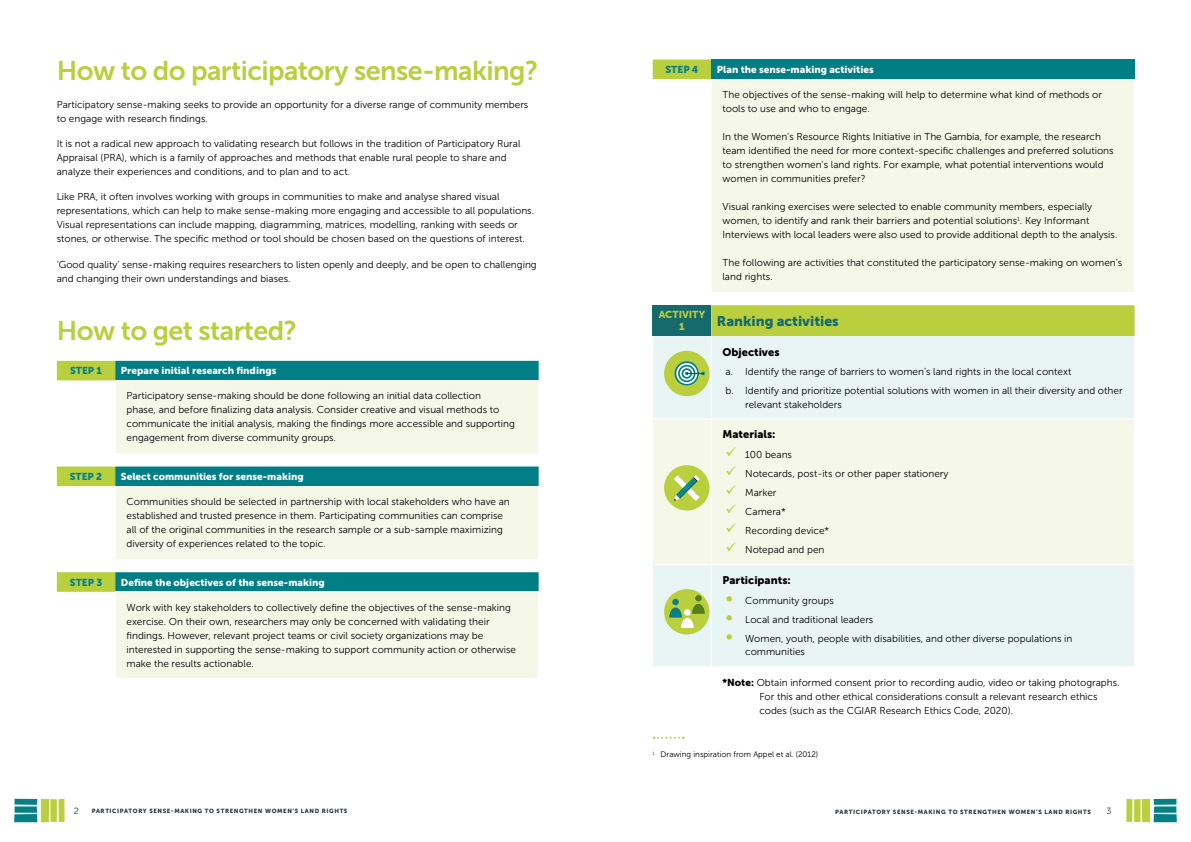
<style>
.page{position:relative;width:1191px;height:842px;background:#fff}
.page>*{position:absolute;margin:0;border:0;box-sizing:border-box;transform-origin:0 0}
.t1{font:27px "Museo Sans 700";letter-spacing:-.02em;color:#b9cf3e}
.t2{font:14px "Museo Sans 900";color:#166a6c}
.t3{font:11px "Museo Sans 900";color:#000}
.t4{font:10px/14px "Museo Sans 300";color:#000}
.t5{font:10px "Museo Sans 900";color:#fff}
.t6{font:10px "Museo Sans 900";color:#067f87}
.t7{font:10px/12px "Museo Sans 900";color:#b9cf3e;text-align:center}
.t8{font:9px "Museo Sans 300";color:#2b3642}
.t9{font:8px "Museo Sans 300";color:#000}
.t10{font:6px "Museo Sans 900";letter-spacing:.1em;color:#2b3642}
.s1{font-family:"Museo Sans 900"}
</style>
<div class="page">
<svg style="left:115px;top:361px;width:423px;height:231px;fill:#007e86"></svg>
<div style="left:115px;top:380px;width:423px;height:73px;background:#f5f8e8"></div>
<div style="left:115px;top:486px;width:423px;height:72px;background:#f5f8e8"></div>
<div style="left:115px;top:592px;width:423px;height:86px;background:#f5f8e8"></div>
<svg style="left:57px;top:361px;width:58px;height:231px"></svg>
<hr style="left:57px;top:380px;width:1px;height:73px;background:#fff">
<hr style="left:57px;top:486px;width:1px;height:72px;background:#fff">
<hr style="left:115px;top:380px;width:1px;height:73px;background:#fff">
<hr style="left:115px;top:486px;width:1px;height:72px;background:#fff">
<hr style="left:115px;top:592px;width:1px;height:86px;background:#fff">
<svg style="left:653px;top:60px;width:481px;height:276px"></svg>
<div style="left:711px;top:60px;width:423px;height:19px;background:#007e86"></div>
<div style="left:711px;top:79px;width:423px;height:212px;background:#f5f8e8"></div>
<div style="left:653px;top:305px;width:58px;height:31px;background:#166a6c"></div>
<div style="left:653px;top:336px;width:481px;height:330px;background:#e9f5f4"></div>
<div style="left:653px;top:419px;width:58px;height:146px;background:#f5f8e8"></div>
<div style="left:711px;top:419px;width:423px;height:146px;background:#f5f8e8"></div>
<hr style="left:711px;top:336px;width:1px;height:83px;background:#fff">
<hr style="left:711px;top:565px;width:1px;height:102px;background:#fff">
<hr style="left:711px;top:79px;width:1px;height:212px;background:#fff">
<hr style="left:711px;top:419px;width:1px;height:146px;background:#fff">
<hr style="left:652px;top:419px;width:59px;height:1px;background:#fff">
<hr style="left:652px;top:565px;width:59px;height:1px;background:#fff">
<hr style="left:711px;top:419px;width:423px;height:1px;background:#fff">
<hr style="left:711px;top:565px;width:423px;height:1px;background:#fff">
<div style="left:664px;top:351px;width:45px;height:45px;background:#b9cf3e;border-radius:50%"></div>
<svg style="left:674px;top:361px;width:25px;height:25px"></svg>
<svg style="left:676px;top:363px;width:33px;height:33px"></svg>
<div style="left:664px;top:465px;width:45px;height:45px;background:#b9cf3e;border-radius:50%"></div>
<svg style="left:674px;top:475px;width:25px;height:26px"></svg>
<div style="left:664px;top:589px;width:45px;height:45px;background:#b9cf3e;border-radius:50%"></div>
<svg style="left:653px;top:737px;width:31px;height:2px"></svg>
<svg style="left:669px;top:595px;width:36px;height:33px"></svg>
<div style="left:684px;top:609px;width:6px;height:7px;background:#fff;border-radius:50%"></div>
<svg style="left:14px;top:799px;width:51px;height:23px"></svg>
<svg style="left:1126px;top:799px;width:50px;height:23px"></svg>
<svg style="left:726px;top:596px;width:6px;height:5px"></svg>
<svg style="left:726px;top:615px;width:6px;height:5px"></svg>
<svg style="left:726px;top:634px;width:6px;height:6px"></svg>
<h1 class="t1" style="left:57px;top:55px;width:483px">How to do participatory sense-making?</h1>
<p class="t4" style="left:57px;top:97px;width:473px">Participatory sense-making seeks to provide an opportunity for a diverse range of community members to engage with research findings.</p>
<p class="t4" style="left:57px;top:137px;width:465px">It is not a radical new approach to validating research but follows in the tradition of Participatory Rural<br>Appraisal (PRA), which is a family of approaches and methods that enable rural people to share and analyze their experiences and conditions, and to plan and to act.</p>
<p class="t4" style="left:57px;top:190px;width:479px">Like PRA, it often involves working with groups in communities to make and analyse shared visual representations, which can help to make sense-making more engaging and accessible to all populations.<br>Visual representations can include mapping, diagramming, matrices, modelling, ranking with seeds or stones, or otherwise. The specific method or tool should be chosen based on the questions of interest.</p>
<p class="t4" style="left:57px;top:257px;width:481px">‘Good quality’ sense-making requires researchers to listen openly and deeply, and be open to challenging and changing their own understandings and biases.</p>
<h1 class="t1" style="left:57px;top:315px;width:242px">How to get started?</h1>
<p class="t6" style="left:70px;top:365px;width:34px">STEP 1</p>
<p class="t5" style="left:121px;top:365px;width:157px">Prepare initial research findings</p>
<p class="t4" style="left:127px;top:389px;width:390px">Participatory sense-making should be done following an initial data collection<br>phase, and before finalizing data analysis. Consider creative and visual methods to communicate the initial analysis, making the findings more accessible and supporting engagement from diverse community groups.</p>
<p class="t6" style="left:70px;top:471px;width:34px">STEP 2</p>
<p class="t5" style="left:121px;top:471px;width:184px">Select communities for sense-making</p>
<p class="t4" style="left:127px;top:495px;width:385px">Communities should be selected in partnership with local stakeholders who have an established and trusted presence in them. Participating communities can comprise all of the original communities in the research sample or a sub-sample maximizing diversity of experiences related to the topic.</p>
<p class="t6" style="left:70px;top:577px;width:34px">STEP 3</p>
<p class="t5" style="left:121px;top:577px;width:205px">Define the objectives of the sense-making</p>
<p class="t4" style="left:127px;top:600px;width:391px">Work with key stakeholders to collectively define the objectives of the sense-making exercise. On their own, researchers may only be concerned with validating their findings. However, relevant project teams or civil society organizations may be interested in supporting the sense-making to support community action or otherwise make the results actionable.</p>
<p class="t6" style="left:665px;top:64px;width:34px">STEP 4</p>
<p class="t5" style="left:717px;top:64px;width:158px">Plan the sense-making activities</p>
<p class="t4" style="left:722px;top:88px;width:381px">The objectives of the sense-making will help to determine what kind of methods or tools to use and who to engage.</p>
<p class="t4" style="left:722px;top:130px;width:392px">In the Women’s Resource Rights Initiative in The Gambia, for example, the research team identified the need for more context-specific challenges and preferred solutions to strengthen women’s land rights. For example, what potential interventions would women in communities prefer?</p>
<p class="t4" style="left:722px;top:200px;width:396px">Visual ranking exercises were selected to enable community members, especially women, to identify and rank their barriers and potential solutions<sup>1</sup>. Key Informant<br>Interviews with local leaders were also used to provide additional depth to the analysis.</p>
<p class="t4" style="left:722px;top:256px;width:401px">The following are activities that constituted the participatory sense-making on women’s land rights.</p>
<p class="t7" style="left:658px;top:309px;width:48px">ACTIVITY<br>1</p>
<h2 class="t2" style="left:717px;top:313px;width:124px">Ranking activities</h2>
<p class="t3" style="left:722px;top:346px;width:59px">Objectives</p>
<p class="t4" style="left:725px;top:362px;width:399px;line-height:19.2px">a. Identify the range of barriers to women’s land rights in the local context<br>b. Identify and prioritize potential solutions with women in all their diversity and other</p>
<p class="t4" style="left:745px;top:397px;width:98px">relevant stakeholders</p>
<p class="t3" style="left:722px;top:428px;width:55px">Materials:</p>
<p class="t4" style="left:745px;top:445px;width:205px;line-height:19.2px">100 beans<br>Notecards, post-its or other paper stationery<br>Marker<br>Camera*<br>Recording device*<br>Notepad and pen</p>
<p class="t3" style="left:722px;top:574px;width:70px">Participants:</p>
<p class="t4" style="left:745px;top:591px;width:329px;line-height:19.2px">Community groups<br>Local and traditional leaders<br>Women, youth, people with disabilities, and other diverse populations in</p>
<p class="t4" style="left:745px;top:645px;width:61px">communities</p>
<p class="t4" style="left:759px;top:675px;width:362px;text-indent:-37px"><span class="s1">*Note:</span> Obtain informed consent prior to recording audio, video or taking photographs.<br>For this and other ethical considerations consult a relevant research ethics codes (such as the CGIAR Research Ethics Code, 2020).</p>
<p class="t9" style="left:652px;top:750px;width:167px"><sup>1</sup> Drawing inspiration from Appel et al. (2012)</p>
<p class="t8" style="left:74px;top:806px;width:7px">2</p>
<p class="t10" style="left:92px;top:808px;width:257px">PARTICIPATORY SENSE-MAKING TO STRENGTHEN WOMEN’S LAND RIGHTS</p>
<p class="t10" style="left:835px;top:808px;width:257px">PARTICIPATORY SENSE-MAKING TO STRENGTHEN WOMEN’S LAND RIGHTS</p>
<p class="t8" style="left:1106px;top:806px;width:7px">3</p>
</div>
